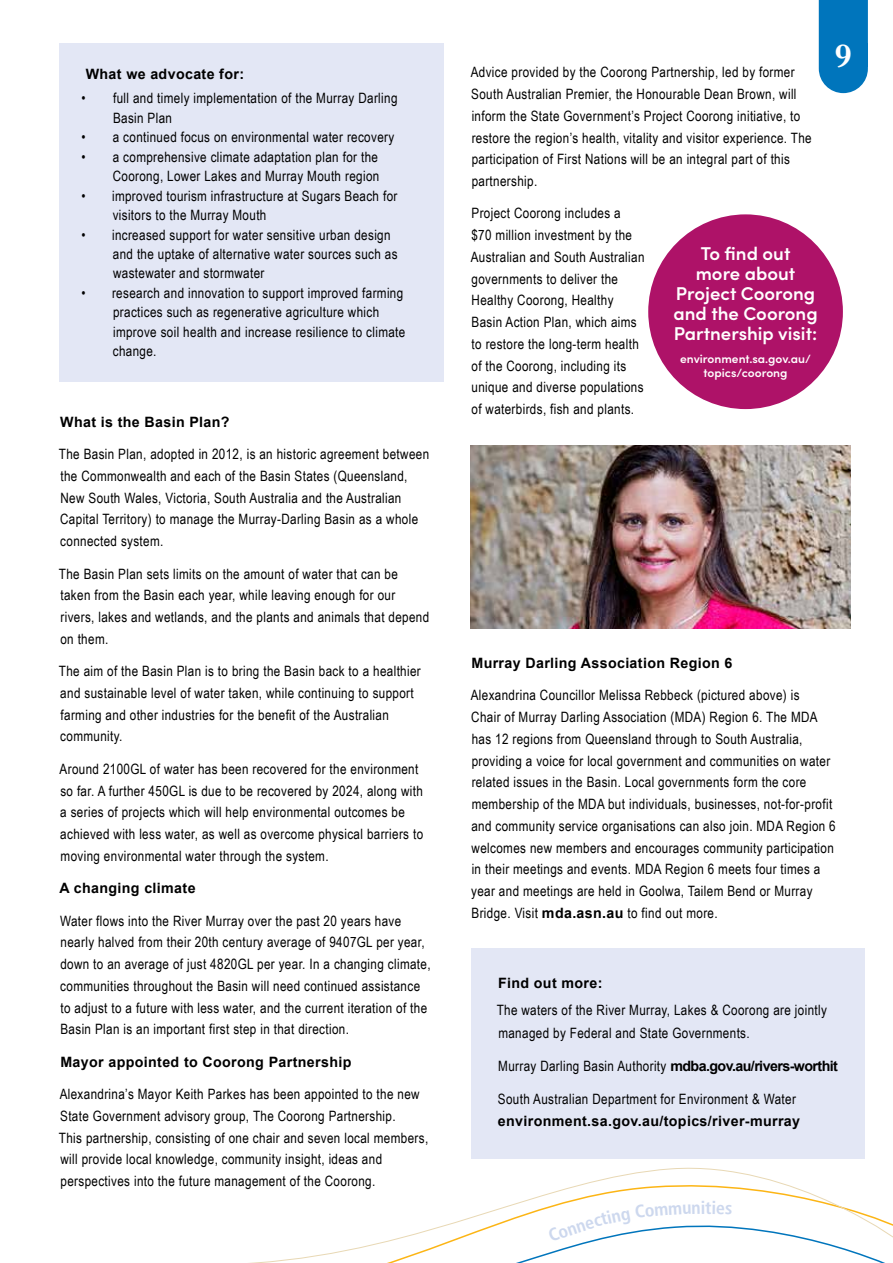
<style>
.page{position:relative;width:893px;height:1263px;background:#fff}
.page>*{position:absolute;margin:0;border:0;box-sizing:border-box;transform-origin:0 0}
.t1{font:700 33px "Bergamo Std";color:#fff}
.t2{font:600 18.6px/20px "Sofia Pro";color:#fff;text-align:center}
.t3{font:700 condensed 18px "Frutiger LT Std";color:#cdd8ee}
.t4{font:14.25px/21.8px "Arial Narrow";letter-spacing:.025em;color:#000}
.t5{font:700 14.25px "Arial";letter-spacing:.025em;color:#000}
.t6{font:600 12px/14.4px "Sofia Pro";color:#fff;text-align:center}
.s1{font-family:"Arial";font-weight:700}
</style>
<div class="page">
<div style="left:472px;top:948px;width:393px;height:210px;background:#e3e7f5"></div>
<div style="left:60px;top:43px;width:384px;height:338px;background:#e3e7f5"></div>
<img style="left:471px;top:446px;width:379px;height:182px">
<div style="left:648px;top:214px;width:195px;height:195px;background:#ae1268;border-radius:50%"></div>
<svg style="left:819px;top:0;width:49px;height:93px;background:#137fc1"></svg>
<div style="left:819px;top:43px;width:49px;height:24px;background:#0075bc"></div>
<svg style="left:249px;top:1173px;width:644px;height:90px"></svg>
<p class="t5" style="left:86px;top:65px;width:160px">What we advocate for:</p>
<p class="t4" style="left:113px;top:88px;width:286px;line-height:19.5px;text-indent:-31px">• full and timely implementation of the Murray Darling<br>Basin Plan</p>
<p class="t4" style="left:81px;top:126px;width:314px">• a continued focus on environmental water recovery</p>
<p class="t4" style="left:81px;top:146px;width:299px;line-height:19.5px;text-align:right">• a comprehensive climate adaptation plan for the<br>Coorong, Lower Lakes and Murray Mouth region</p>
<p class="t4" style="left:113px;top:185px;width:286px;line-height:19.5px;text-indent:-31px">• improved tourism infrastructure at Sugars Beach for visitors to the Murray Mouth</p>
<p class="t4" style="left:113px;top:224px;width:286px;line-height:19.5px;text-indent:-31px">• increased support for water sensitive urban design and the uptake of alternative water sources such as wastewater and stormwater</p>
<p class="t4" style="left:113px;top:283px;width:294px;line-height:19.5px;text-indent:-31px">• research and innovation to support improved farming practices such as regenerative agriculture which improve soil health and increase resilience to climate change.</p>
<p class="t5" style="left:60px;top:412px;width:171px">What is the Basin Plan?</p>
<p class="t4" style="left:59px;top:443px;width:372px">The Basin Plan, adopted in 2012, is an historic agreement between the Commonwealth and each of the Basin States (Queensland, New South Wales, Victoria, South Australia and the Australian Capital Territory) to manage the Murray-Darling Basin as a whole connected system.</p>
<p class="t4" style="left:59px;top:562px;width:372px">The Basin Plan sets limits on the amount of water that can be taken from the Basin each year, while leaving enough for our rivers, lakes and wetlands, and the plants and animals that depend on them.</p>
<p class="t4" style="left:59px;top:660px;width:363px">The aim of the Basin Plan is to bring the Basin back to a healthier and sustainable level of water taken, while continuing to support farming and other industries for the benefit of the Australian community.</p>
<p class="t4" style="left:60px;top:757px;width:365px">Around 2100GL of water has been recovered for the environment so far. A further 450GL is due to be recovered by 2024, along with a series of projects which will help environmental outcomes be achieved with less water, as well as overcome physical barriers to moving environmental water through the system.</p>
<p class="t5" style="left:59px;top:879px;width:138px">A changing climate</p>
<p class="t4" style="left:60px;top:909px;width:372px">Water flows into the River Murray over the past 20 years have nearly halved from their 20th century average of 9407GL per year, down to an average of just 4820GL per year. In a changing climate, communities throughout the Basin will need continued assistance to adjust to a future with less water, and the current iteration of the Basin Plan is an important first step in that direction.</p>
<p class="t5" style="left:60px;top:1052px;width:293px">Mayor appointed to Coorong Partnership</p>
<p class="t4" style="left:59px;top:1083px;width:371px">Alexandrina’s Mayor Keith Parkes has been appointed to the new State Government advisory group, The Coorong Partnership.<br>This partnership, consisting of one chair and seven local members, will provide local knowledge, community insight, ideas and perspectives into the future management of the Coorong.</p>
<p class="t4" style="left:471px;top:61px;width:342px">Advice provided by the Coorong Partnership, led by former South Australian Premier, the Honourable Dean Brown, will inform the State Government’s Project Coorong initiative, to restore the region’s health, vitality and visitor experience. The participation of First Nations will be an integral part of this partnership.</p>
<p class="t4" style="left:471px;top:202px;width:175px">Project Coorong includes a<br>$70 million investment by the<br>Australian and South Australian governments to deliver the<br>Healthy Coorong, Healthy<br>Basin Action Plan, which aims to restore the long-term health of the Coorong, including its unique and diverse populations of waterbirds, fish and plants.</p>
<h2 class="t2" style="left:673px;top:242px;width:146px">To find out<br>more about<br>Project Coorong and the Coorong<br>Partnership visit:</h2>
<p class="t6" style="left:680px;top:350px;width:132px">environment.sa.gov.au/ topics/coorong</p>
<h1 class="t1" style="left:834px;top:37px;width:19px">9</h1>
<p class="t5" style="left:471px;top:654px;width:263px">Murray Darling Association Region 6</p>
<p class="t4" style="left:471px;top:684px;width:367px">Alexandrina Councillor Melissa Rebbeck (pictured above) is<br>Chair of Murray Darling Association (MDA) Region 6. The MDA has 12 regions from Queensland through to South Australia, providing a voice for local government and communities on water related issues in the Basin. Local governments form the core membership of the MDA but individuals, businesses, not-for-profit and community service organisations can also join. MDA Region 6 welcomes new members and encourages community participation in their meetings and events. MDA Region 6 meets four times a year and meetings are held in Goolwa, Tailem Bend or Murray Bridge. Visit <span class="s1">mda.asn.au</span> to find out more.</p>
<p class="t5" style="left:498px;top:974px;width:106px">Find out more:</p>
<p class="t4" style="left:497px;top:998px;width:332px;line-height:22.5px">The waters of the River Murray, Lakes &amp; Coorong are jointly managed by Federal and State Governments.</p>
<p class="t4" style="left:498px;top:1054px;width:341px">Murray Darling Basin Authority <span class="s1">mdba.gov.au/rivers-worthit</span></p>
<p class="t4" style="left:498px;top:1087px;width:299px">South Australian Department for Environment &amp; Water</p>
<p class="t5" style="left:498px;top:1112px;width:304px">environment.sa.gov.au/topics/river-murray</p>
<p class="t3" style="left:701px;top:1196px;width:12px">it</p>
</div>
